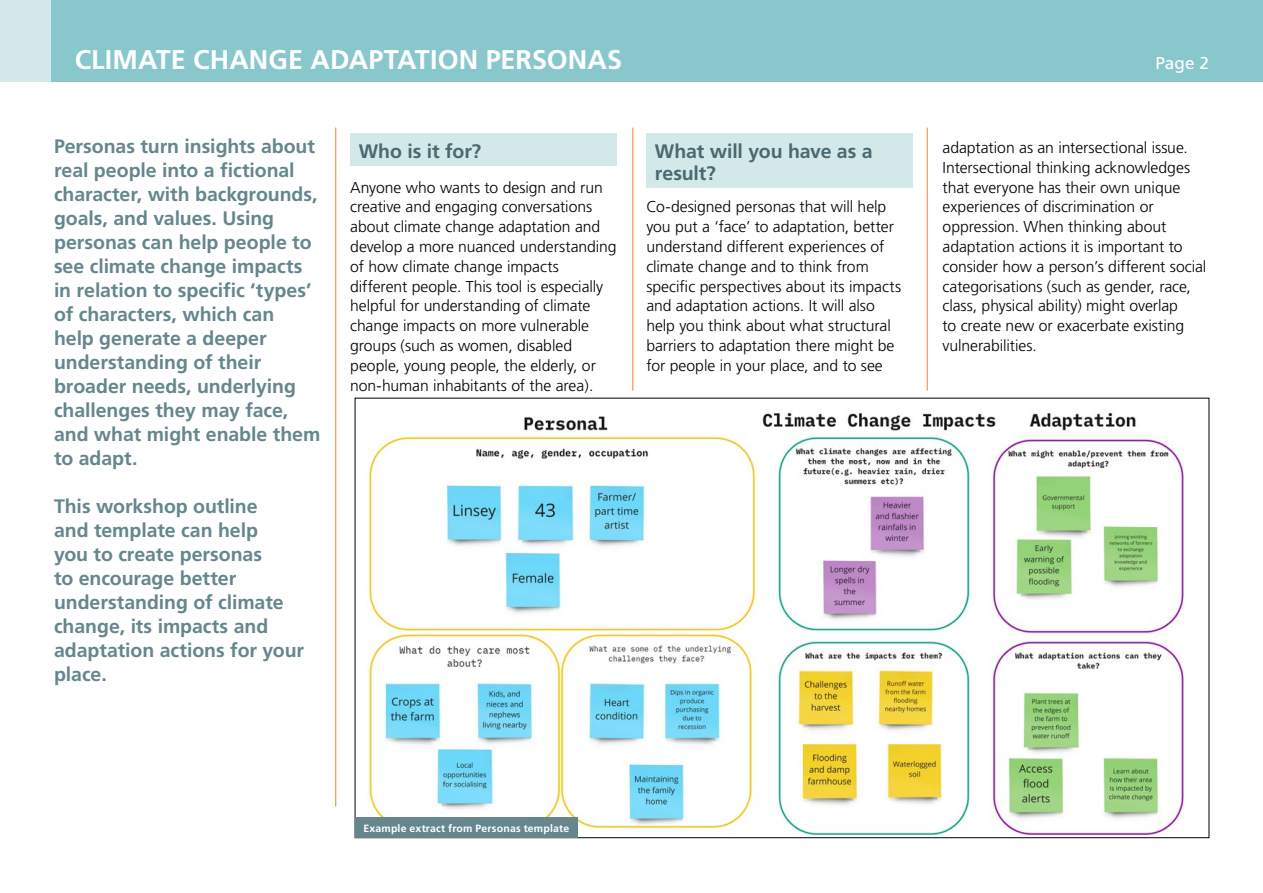
<style>
.page{position:relative;width:1263px;height:893px;background:#fff}
.page>*{position:absolute;margin:0;border:0;box-sizing:border-box;transform-origin:0 0}
.t1{font:700 27px "Frutiger";color:#fff}
.t2{font:700 19.5px/24px "Frutiger";letter-spacing:-.005em;color:#65868d}
.t3{font:700 19.5px/22.5px "Frutiger";letter-spacing:-.005em;color:#496870}
.t4{font:17.25px "Frutiger";color:#fff}
.t5{font:300 15.75px/19.8px "Frutiger";letter-spacing:-.005em;color:#000}
.t6{font:700 10.5px "Frutiger";letter-spacing:.02em;color:#fff}
</style>
<div class="page">
<div style="left:0;top:0;width:1263px;height:82px;background:#88c7cc"></div>
<div style="left:0;top:0;width:51px;height:82px;background:#d3e8e9"></div>
<hr style="left:632px;top:128px;width:1px;height:263px;background:#f58027">
<hr style="left:927px;top:128px;width:1px;height:263px;background:#f58027">
<hr style="left:335px;top:128px;width:1px;height:678px;background:#f58027">
<div style="left:350px;top:134px;width:267px;height:32px;background:#d3e8e9"></div>
<div style="left:646px;top:134px;width:267px;height:54px;background:#d3e8e9"></div>
<img style="left:367px;top:412px;width:817px;height:424px">
<div style="left:355px;top:817px;width:223px;height:21px;background:#65868d"></div>
<h1 class="t1" style="left:75px;top:44px;width:549px">CLIMATE CHANGE ADAPTATION PERSONAS</h1>
<p class="t4" style="left:1155px;top:52px;width:55px">Page 2</p>
<p class="t2" style="left:54px;top:134px;width:268px">Personas turn insights about real people into a fictional character, with backgrounds, goals, and values. Using personas can help people to see climate change impacts in relation to specific ‘types’ of characters, which can<br>help generate a deeper understanding of their broader needs, underlying challenges they may face, and what might enable them to adapt.</p>
<p class="t2" style="left:54px;top:494px;width:252px">This workshop outline<br>and template can help<br>you to create personas<br>to encourage better understanding of climate change, its impacts and adaptation actions for your place.</p>
<p class="t3" style="left:359px;top:139px;width:124px">Who is it for?</p>
<p class="t5" style="left:350px;top:177px;width:268px">Anyone who wants to design and run creative and engaging conversations about climate change adaptation and develop a more nuanced understanding of how climate change impacts different people. This tool is especially helpful for understanding of climate change impacts on more vulnerable groups (such as women, disabled people, young people, the elderly, or non-human inhabitants of the area).</p>
<p class="t3" style="left:655px;top:139px;width:219px">What will you have as a result?</p>
<p class="t5" style="left:646px;top:197px;width:256px">Co-designed personas that will help you put a ‘face’ to adaptation, better understand different experiences of climate change and to think from specific perspectives about its impacts and adaptation actions. It will also help you think about what structural barriers to adaptation there might be for people in your place, and to see</p>
<p class="t5" style="left:942px;top:138px;width:265px">adaptation as an intersectional issue.<br>Intersectional thinking acknowledges that everyone has their own unique experiences of discrimination or oppression. When thinking about adaptation actions it is important to consider how a person’s different social categorisations (such as gender, race, class, physical ability) might overlap<br>to create new or exacerbate existing vulnerabilities.</p>
<p class="t6" style="left:363px;top:822px;width:207px">Example extract from Personas template</p>
</div>
